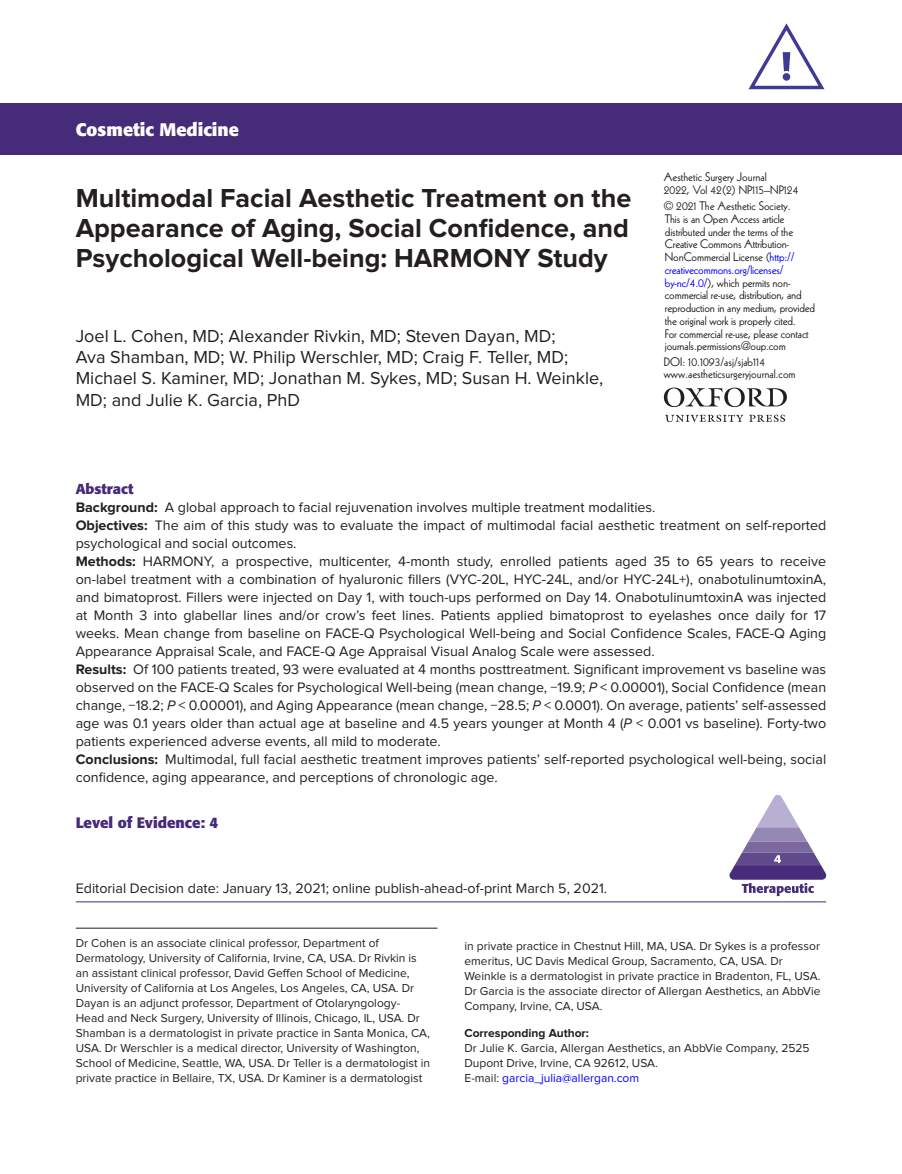
<style>
.page{position:relative;width:902px;height:1174px;background:#fff}
.page>*{position:absolute;margin:0;border:0;box-sizing:border-box;transform-origin:0 0}
.t1{font:700 27px/30px "Proxima Nova";color:#231f20;text-align:justify}
.t2{font:18px/21px "Proxima Nova";color:#231f20}
.t3{font:700 18px "Formata";color:#fff}
.t4{font:700 15px "Formata";color:#462b79}
.t5{font:14.25px/18px "Proxima Nova";color:#231f20}
.t6{font:700 14.25px "Formata";color:#462b79}
.t7{font:12px/15px "Proxima Nova";color:#231f20}
.t8{font:12px/12.8px "Kabel LT Std";letter-spacing:-.01em;color:#231f20}
.t9{font:700 12px "Proxima Nova";color:#231f20}
.s1{color:#00f}
.s2{font-weight:700}
.s3{font-style:italic}
</style>
<div class="page">
<div style="left:0;top:104px;width:901px;height:50px;background:#462b79"></div>
<svg style="left:663px;top:387px;width:123px;height:35px"></svg>
<hr style="left:76px;top:901px;width:750px;height:1px;background:#462b79">
<svg style="left:729px;top:795px;width:97px;height:101px"></svg>
<hr style="left:76px;top:927px;width:361px;height:1px;background:#231f20">
<svg style="left:748px;top:23px;width:76px;height:66px"></svg>
<p class="t3" style="left:76px;top:118px;width:165px">Cosmetic Medicine</p>
<h1 class="t1" style="left:76px;top:184px;width:557px">Multimodal Facial Aesthetic Treatment on the Appearance of Aging, Social Confidence, and Psychological Well-being: HARMONY Study</h1>
<p class="t2" style="left:76px;top:327px;width:529px">Joel L. Cohen, MD; Alexander Rivkin, MD; Steven Dayan, MD;<br>Ava Shamban, MD; W. Philip Werschler, MD; Craig F. Teller, MD; Michael S. Kaminer, MD; Jonathan M. Sykes, MD; Susan H. Weinkle, MD; and Julie K. Garcia, PhD</p>
<p class="t8" style="left:663px;top:171px;width:136px">Aesthetic Surgery Journal<br>2022, Vol 42(2) NP115–NP124</p>
<p class="t8" style="left:663px;top:199px;width:128px">© 2021 The Aesthetic Society.</p>
<p class="t8" style="left:664px;top:212px;width:152px">This is an Open Access article distributed under the terms of the Creative Commons Attribution-NonCommercial License (<span class="s1">http:// creativecommons.org/licenses/ by-nc/4.0/</span>), which permits non&shy;commercial re-use, distribution, and reproduction in any medium, provided the original work is properly cited.<br>For commercial re-use, please contact journals.permissions@oup.com</p>
<p class="t8" style="left:663px;top:355px;width:133px">DOI: 10.1093/asj/sjab114 www.aestheticsurgeryjournal.com</p>
<p class="t6" style="left:76px;top:480px;width:59px">Abstract</p>
<p class="t5" style="left:76px;top:499px;width:752px"><span class="s2">Background:</span> A global approach to facial rejuvenation involves multiple treatment modalities.<br><span class="s2">Objectives:</span> The aim of this study was to evaluate the impact of multimodal facial aesthetic treatment on self-reported psychological and social outcomes.<br><span class="s2">Methods:</span> HARMONY, a prospective, multicenter, 4-month study, enrolled patients aged 35 to 65 years to receive on-label treatment with a combination of hyaluronic fillers (VYC-20L, HYC-24L, and/or HYC-24L+), onabotulinumtoxinA, and bimatoprost. Fillers were injected on Day 1, with touch-ups performed on Day 14. OnabotulinumtoxinA was injected at Month 3 into glabellar lines and/or crow’s feet lines. Patients applied bimatoprost to eyelashes once daily for 17 weeks. Mean change from baseline on FACE-Q Psychological Well-being and Social Confidence Scales, FACE-Q Aging Appearance Appraisal Scale, and FACE-Q Age Appraisal Visual Analog Scale were assessed.<br><span class="s2">Results:</span> Of 100 patients treated, 93 were evaluated at 4 months posttreatment. Significant improvement vs baseline was observed on the FACE-Q Scales for Psychological Well-being (mean change, −19.9; <span class="s3">P</span> &lt; 0.00001), Social Confidence (mean change, −18.2; <span class="s3">P</span> &lt; 0.00001), and Aging Appearance (mean change, −28.5; <span class="s3">P</span> &lt; 0.0001). On average, patients’ self-assessed age was 0.1 years older than actual age at baseline and 4.5 years younger at Month 4 (<span class="s3">P</span> &lt; 0.001 vs baseline). Forty-two patients experienced adverse events, all mild to moderate.<br><span class="s2">Conclusions:</span> Multimodal, full facial aesthetic treatment improves patients’ self-reported psychological well-being, social confidence, aging appearance, and perceptions of chronologic age.</p>
<p class="t4" style="left:76px;top:813px;width:144px">Level of Evidence: 4</p>
<p class="t5" style="left:76px;top:879px;width:533px">Editorial Decision date: January 13, 2021; online publish-ahead-of-print March 5, 2021.</p>
<p class="t7" style="left:76px;top:935px;width:356px">Dr Cohen is an associate clinical professor, Department of Dermatology, University of California, Irvine, CA, USA. Dr Rivkin is an assistant clinical professor, David Geffen School of Medicine, University of California at Los Angeles, Los Angeles, CA, USA. Dr Dayan is an adjunct professor, Department of Otolaryngology-Head and Neck Surgery, University of Illinois, Chicago, IL, USA. Dr Shamban is a dermatologist in private practice in Santa Monica, CA, USA. Dr Werschler is a medical director, University of Washington, School of Medicine, Seattle, WA, USA. Dr Teller is a dermatologist in private practice in Bellaire, TX, USA. Dr Kaminer is a dermatologist</p>
<p class="t7" style="left:464px;top:939px;width:357px">in private practice in Chestnut Hill, MA, USA. Dr Sykes is a professor emeritus, UC Davis Medical Group, Sacramento, CA, USA. Dr Weinkle is a dermatologist in private practice in Bradenton, FL, USA.<br>Dr Garcia is the associate director of Allergan Aesthetics, an AbbVie Company, Irvine, CA, USA.</p>
<p class="t9" style="left:464px;top:1027px;width:126px">Corresponding Author:</p>
<p class="t7" style="left:464px;top:1041px;width:346px">Dr Julie K. Garcia, Allergan Aesthetics, an AbbVie Company, 2525<br>Dupont Drive, Irvine, CA 92612, USA.<br>E-mail: <span class="s1">garcia_julia@allergan.com</span></p>
</div>
